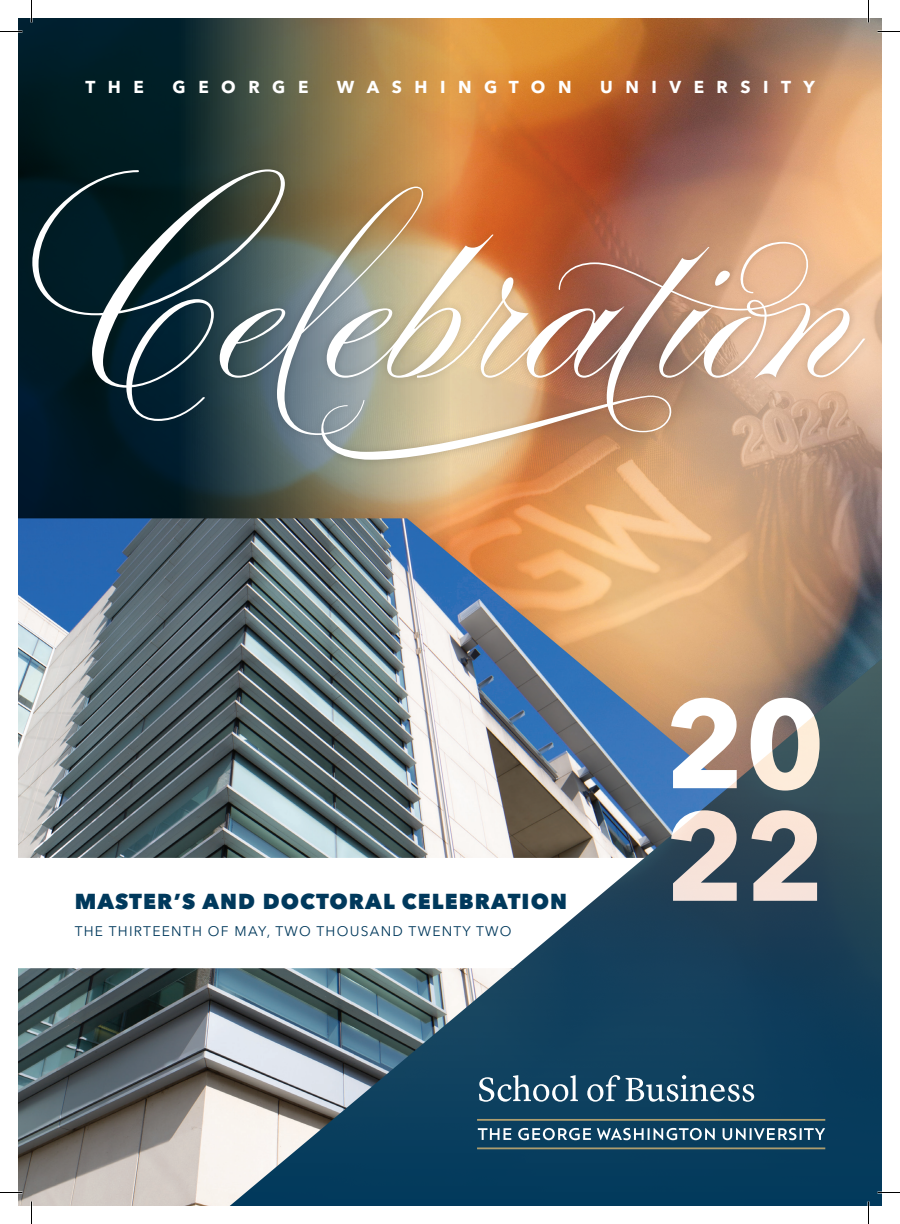
<style>
.page{position:relative;width:900px;height:1224px;background:#fff}
.page>*{position:absolute;margin:0;border:0;box-sizing:border-box;transform-origin:0 0}
.t1{font:700 124.35px/112.6px "Avenir Next LT Pro";color:#fff}
.t2{font:800 21.45px "Avenir Next LT Pro";letter-spacing:.05em;color:#00395c}
.t3{font:700 17.1px "Avenir Next LT Pro";letter-spacing:.73em;color:#fff}
.t4{font:13.8px "Avenir Next LT Pro";letter-spacing:.09em;color:#00395c}
</style>
<div class="page">
<div style="left:18px;top:18px;width:432px;height:883px;background:#001d24"></div>
<img style="left:186px;top:18px;width:696px;height:639px">
<img style="left:18px;top:518px;width:711px;height:688px">
<svg style="left:18px;top:858px;width:210px;height:110px"></svg>
<img style="left:228px;top:657px;width:654px;height:549px">
<div style="left:24px;top:161px;width:849px;height:307px;background:#231f20;opacity:.2"></div>
<svg style="left:32px;top:169px;width:253px;height:252px"></svg>
<svg style="left:220px;top:187px;width:409px;height:248px;background:#876d57"></svg>
<img style="left:304px;top:242px;width:522px;height:218px">
<svg style="left:659px;top:271px;width:206px;height:107px"></svg>
<svg style="left:479px;top:1075px;width:275px;height:27px"></svg>
<svg style="left:478px;top:1128px;width:347px;height:12px"></svg>
<hr style="left:477px;top:1119px;width:348px;height:2px;background:#ad9d6e">
<hr style="left:477px;top:1147px;width:348px;height:2px;background:#ad9d6e">
<svg style="left:0;top:31px;width:22px;height:1px"></svg>
<svg style="left:878px;top:31px;width:22px;height:1px"></svg>
<svg style="left:0;top:1192px;width:22px;height:1px"></svg>
<svg style="left:878px;top:1192px;width:22px;height:1px"></svg>
<svg style="left:31px;top:0;width:1px;height:22px"></svg>
<svg style="left:31px;top:1202px;width:1px;height:22px"></svg>
<svg style="left:868px;top:0;width:1px;height:22px"></svg>
<svg style="left:868px;top:1202px;width:1px;height:22px"></svg>
<p class="t3" style="left:85px;top:77px;width:60px">THE</p>
<p class="t3" style="left:173px;top:77px;width:137px">GEORGE</p>
<p class="t3" style="left:337px;top:77px;width:236px">WASHINGTON</p>
<p class="t3" style="left:600px;top:77px;width:216px">UNIVERSITY</p>
<h2 class="t2" style="left:75px;top:889px;width:494px">MASTER’S AND DOCTORAL CELEBRATION</h2>
<p class="t4" style="left:75px;top:922px;width:438px">THE THIRTEENTH OF MAY, TWO THOUSAND TWENTY TWO</p>
<h1 class="t1" style="left:665px;top:688px;width:162px">20<br>22</h1>
</div>
